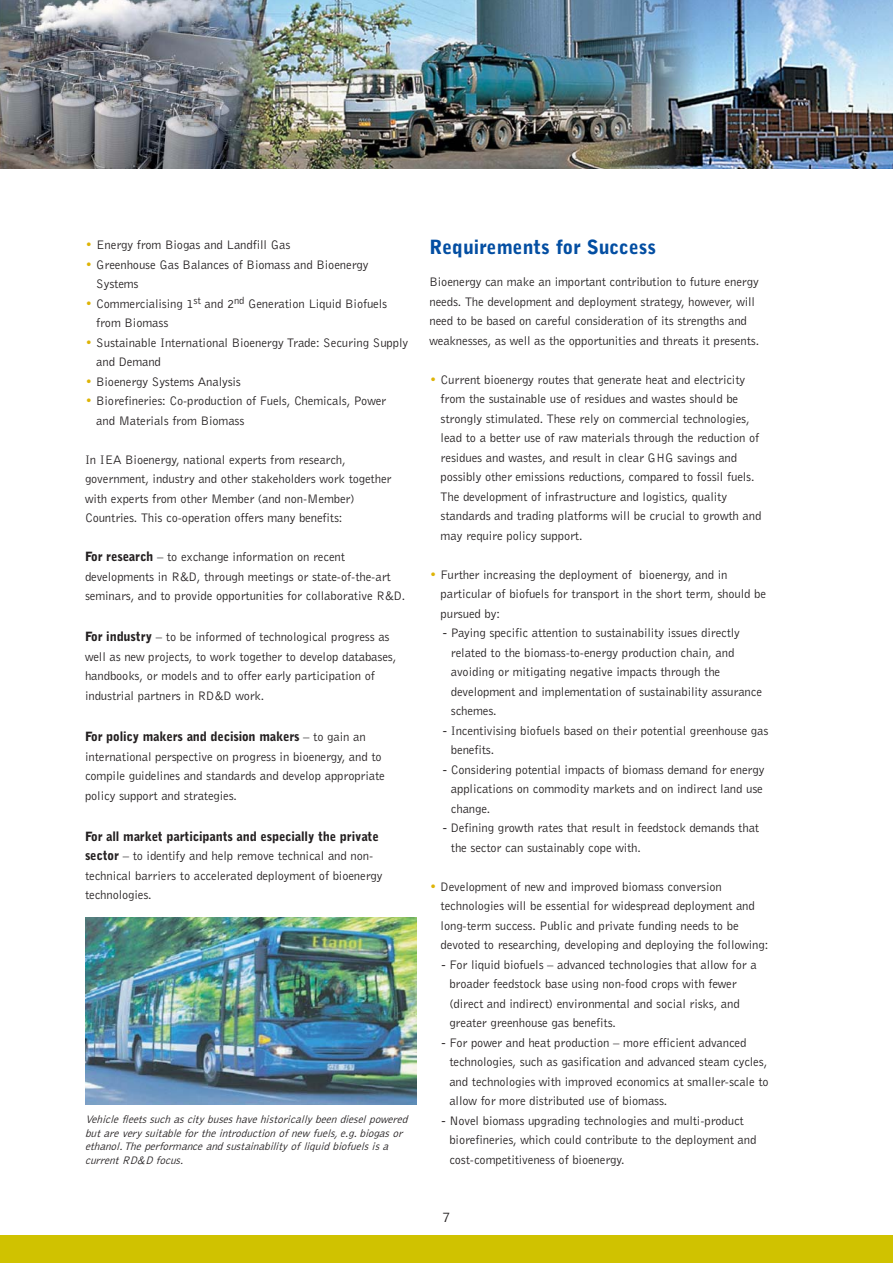
<style>
.page{position:relative;width:893px;height:1263px;background:#fff}
.page>*{position:absolute;margin:0;border:0;box-sizing:border-box;transform-origin:0 0}
.t1{font:900 19.5px "Bell Gothic";color:#034ea2}
.t2{font:15px "Bell Gothic BT";color:#231f20}
.t3{font:12.75px/19.5px "Bell Gothic BT";letter-spacing:-.01em;color:#231f20}
.t4{font:italic 300 11.25px/13.5px "Bell Gothic";color:#231f20}
.s1{color:#deb407}
.s2{font-weight:900}
.s3{font-weight:700}
</style>
<div class="page">
<div style="left:0;top:1235px;width:893px;height:28px;background:#d0c200"></div>
<img style="left:0;top:0;width:893px;height:168px">
<img style="left:85px;top:917px;width:332px;height:188px">
<p class="t3" style="left:85px;top:237px;width:207px"><span class="s1">•</span> Energy from Biogas and Landfill Gas</p>
<p class="t3" style="left:96px;top:256px;width:274px;text-indent:-11px"><span class="s1">•</span> Greenhouse Gas Balances of Biomass and Bioenergy<br>Systems</p>
<p class="t3" style="left:96px;top:295px;width:292px;text-indent:-11px"><span class="s1">•</span> Commercialising 1<sup>st</sup> and 2<sup>nd</sup> Generation Liquid Biofuels from Biomass</p>
<p class="t3" style="left:96px;top:334px;width:313px;text-indent:-11px"><span class="s1">•</span> Sustainable International Bioenergy Trade: Securing Supply and Demand</p>
<p class="t3" style="left:85px;top:373px;width:157px"><span class="s1">•</span> Bioenergy Systems Analysis</p>
<p class="t3" style="left:96px;top:393px;width:291px;text-indent:-11px"><span class="s1">•</span> Biorefineries: Co-production of Fuels, Chemicals, Power and Materials from Biomass</p>
<p class="t3" style="left:85px;top:451px;width:308px">In IEA Bioenergy, national experts from research, government, industry and other stakeholders work together with experts from other Member (and non-Member)<br>Countries. This co-operation offers many benefits:</p>
<p class="t3" style="left:85px;top:549px;width:322px"><span class="s2">For research</span> – to exchange information on recent developments in R&amp;D, through meetings or state-of-the-art seminars, and to provide opportunities for collaborative R&amp;D.</p>
<p class="t3" style="left:85px;top:629px;width:313px"><span class="s2">For industry</span> – to be informed of technological progress as well as new projects, to work together to develop databases, handbooks, or models and to offer early participation of industrial partners in RD&amp;D work.</p>
<p class="t3" style="left:85px;top:728px;width:301px"><span class="s2">For policy makers and decision makers</span> – to gain an international perspective on progress in bioenergy, and to compile guidelines and standards and develop appropriate policy support and strategies.</p>
<p class="t3" style="left:85px;top:828px;width:299px"><span class="s2">For all market participants and especially the private sector</span> – to identify and help remove technical and non&shy;technical barriers to accelerated deployment of bioenergy technologies.</p>
<p class="t4" style="left:85px;top:1113px;width:326px">Vehicle fleets such as city buses have historically been diesel powered but are very suitable for the introduction of new fuels,e.g.biogas or ethanol.The performance and sustainability of liquid biofuels is a current RD&amp;D focus.</p>
<h1 class="t1" style="left:429px;top:240px;width:228px">Requirements for Success</h1>
<p class="t3" style="left:429px;top:274px;width:331px">Bioenergy can make an important contribution to future energy needs. The development and deployment strategy, however, will need to be based on careful consideration of its strengths and weaknesses, as well as the opportunities and threats it presents.</p>
<p class="t3" style="left:441px;top:371px;width:322px;text-indent:-11px"><span class="s1">•</span> Current bioenergy routes that generate heat and electricity from the sustainable use of residues and wastes should be strongly stimulated. These rely on commercial technologies, lead to a better use of raw materials through the reduction of residues and wastes, and result in clear GHG savings and possibly other emissions reductions, compared to fossil fuels.<br>The development of infrastructure and logistics, quality standards and trading platforms will be crucial to growth and may require policy support.</p>
<p class="t3" style="left:441px;top:566px;width:327px;text-indent:-11px"><span class="s1">•</span> Further increasing the deployment of bioenergy, and in particular of biofuels for transport in the short term, should be pursued by:</p>
<p class="t3" style="left:451px;top:625px;width:313px;text-indent:-8px"><span class="s3">-</span> Paying specific attention to sustainability issues directly related to the biomass-to-energy production chain, and avoiding or mitigating negative impacts through the development and implementation of sustainability assurance schemes.</p>
<p class="t3" style="left:451px;top:722px;width:319px;text-indent:-8px"><span class="s3">-</span> Incentivising biofuels based on their potential greenhouse gas benefits.</p>
<p class="t3" style="left:451px;top:761px;width:315px;text-align:justify;text-indent:-8px"><span class="s3">-</span> Considering potential impacts of biomass demand for energy applications on commodity markets and on indirect land use change.</p>
<p class="t3" style="left:451px;top:820px;width:310px;text-indent:-8px"><span class="s3">-</span> Defining growth rates that result in feedstock demands that the sector can sustainably cope with.</p>
<p class="t3" style="left:441px;top:878px;width:329px;text-indent:-11px"><span class="s1">•</span> Development of new and improved biomass conversion technologies will be essential for widespread deployment and long-term success. Public and private funding needs to be devoted to researching, developing and deploying the following:</p>
<p class="t3" style="left:449px;top:956px;width:309px;text-indent:-8px"><span class="s3">-</span> For liquid biofuels – advanced technologies that allow for a broader feedstock base using non-food crops with fewer (direct and indirect) environmental and social risks, and greater greenhouse gas benefits.</p>
<p class="t3" style="left:449px;top:1034px;width:321px;text-indent:-8px"><span class="s3">-</span> For power and heat production – more efficient advanced technologies, such as gasification and advanced steam cycles, and technologies with improved economics at smaller-scale to allow for more distributed use of biomass.</p>
<p class="t3" style="left:449px;top:1112px;width:309px;text-indent:-8px"><span class="s3">-</span> Novel biomass upgrading technologies and multi-product biorefineries, which could contribute to the deployment and cost-competitiveness of bioenergy.</p>
<p class="t2" style="left:442px;top:1212px;width:10px">7</p>
</div>
